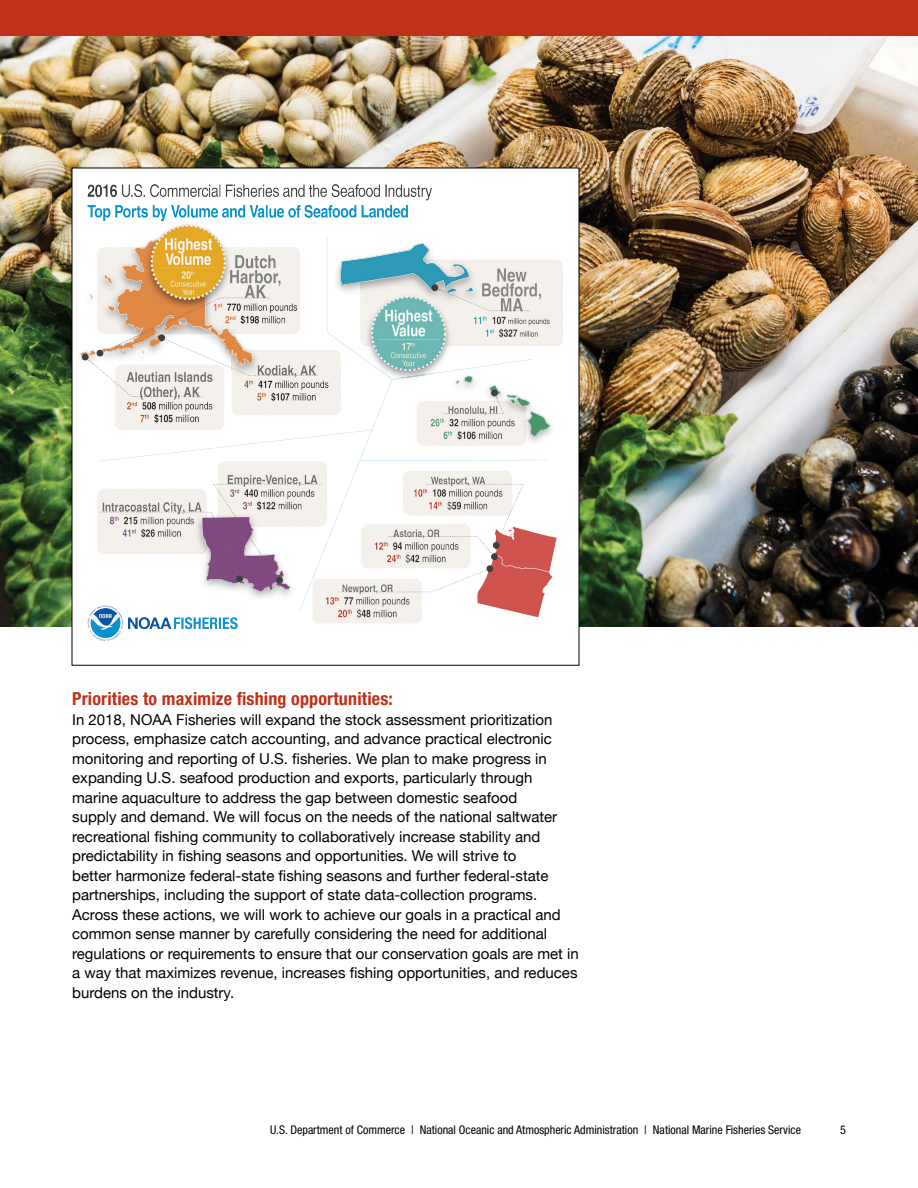
<style>
.page{position:relative;width:918px;height:1188px;background:#fff}
.page>*{position:absolute;margin:0;border:0;box-sizing:border-box;transform-origin:0 0}
.t1{font:700 condensed 18px "Helvetica Neue LT Std";letter-spacing:.01em;color:#c0311a}
.t2{font:15px/19.5px "Helvetica Neue";color:#000}
.t3{font:condensed 12px "Helvetica Neue LT Std";color:#000}
</style>
<div class="page">
<div style="left:0;top:0;width:918px;height:36px;background:#c0311a"></div>
<img style="left:0;top:36px;width:918px;height:591px">
<div style="left:72px;top:168px;width:507px;height:497px;background:#fff"></div>
<img style="left:79px;top:184px;width:484px;height:457px">
<h3 class="t1" style="left:72px;top:688px;width:322px">Priorities to maximize fishing opportunities:</h3>
<p class="t2" style="left:72px;top:708px;width:508px">In 2018, NOAA Fisheries will expand the stock assessment prioritization process, emphasize catch accounting, and advance practical electronic monitoring and reporting of U.S. fisheries. We plan to make progress in expanding U.S. seafood production and exports, particularly through marine aquaculture to address the gap between domestic seafood<br>supply and demand. We will focus on the needs of the national saltwater recreational fishing community to collaboratively increase stability and predictability in fishing seasons and opportunities. We will strive to<br>better harmonize federal-state fishing seasons and further federal-state partnerships, including the support of state data-collection programs.<br>Across these actions, we will work to achieve our goals in a practical and common sense manner by carefully considering the need for additional regulations or requirements to ensure that our conservation goals are met in a way that maximizes revenue, increases fishing opportunities, and reduces burdens on the industry.</p>
<p class="t3" style="left:270px;top:1123px;width:532px">U.S. Department of Commerce | National Oceanic and Atmospheric Administration | National Marine Fisheries Service</p>
<p class="t3" style="left:840px;top:1123px;width:7px">5</p>
</div>
